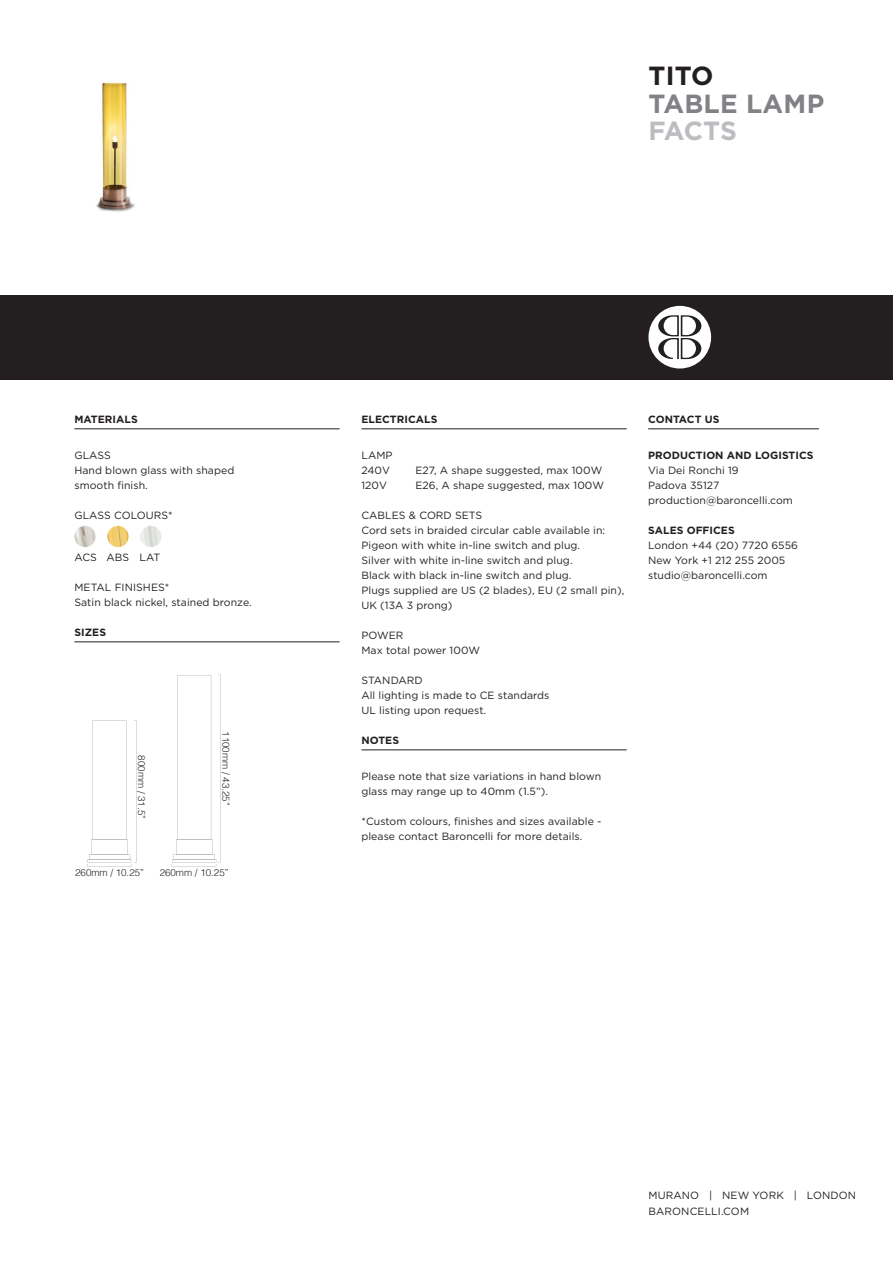
<style>
.page{position:relative;width:893px;height:1263px;background:#fff}
.page>*{position:absolute;margin:0;border:0;box-sizing:border-box;transform-origin:0 0}
.t1{font:700 26.25px "Gotham";letter-spacing:.01em;color:#808285}
.t2{font:700 26.25px "Gotham";letter-spacing:-.02em;color:#bcbdc0}
.t3{font:700 26.25px "Gotham";color:#231f20}
.t4{font:10.5px/15px "Gotham";letter-spacing:.005em;color:#231f20}
.t5{font:700 10.5px "Gotham";letter-spacing:.005em;color:#231f20}
.t6{font:300 9.75px "Helvetica LT";color:#231f20}
</style>
<div class="page">
<div style="left:0;top:295px;width:893px;height:84px;background:#231f20"></div>
<svg style="left:648px;top:306px;width:63px;height:62px"></svg>
<hr style="left:74px;top:429px;width:266px;height:1px;background:#231f20">
<hr style="left:74px;top:642px;width:266px;height:1px;background:#231f20">
<hr style="left:361px;top:429px;width:266px;height:1px;background:#231f20">
<hr style="left:361px;top:750px;width:266px;height:1px;background:#231f20">
<svg style="left:172px;top:675px;width:49px;height:191px"></svg>
<hr style="left:172px;top:859px;width:44px;height:3px;background:#231f20">
<svg style="left:87px;top:720px;width:49px;height:146px"></svg>
<hr style="left:87px;top:859px;width:44px;height:3px;background:#231f20">
<img style="left:140px;top:526px;width:22px;height:21px;border-radius:11px">
<img style="left:107px;top:526px;width:22px;height:21px;border-radius:11px">
<img style="left:74px;top:526px;width:22px;height:21px;border-radius:11px">
<img style="left:96px;top:82px;width:39px;height:130px">
<hr style="left:648px;top:429px;width:171px;height:1px;background:#231f20">
<p class="t5" style="left:74px;top:413px;width:65px">MATERIALS</p>
<p class="t4" style="left:74px;top:448px;width:161px">GLASS<br>Hand blown glass with shaped smooth finish.</p>
<p class="t4" style="left:74px;top:508px;width:100px">GLASS COLOURS*</p>
<p class="t4" style="left:74px;top:550px;width:87px">ACS ABS LAT</p>
<p class="t4" style="left:74px;top:580px;width:179px">METAL FINISHES*<br>Satin black nickel, stained bronze.</p>
<p class="t5" style="left:74px;top:626px;width:33px">SIZES</p>
<p class="t6" style="left:148px;top:755px;width:65px;rotate:90deg">800mm / 31.5”</p>
<p class="t6" style="left:232px;top:731px;width:76px;rotate:90deg">1100mm / 43.25”</p>
<p class="t6" style="left:75px;top:866px;width:70px">260mm / 10.25”</p>
<p class="t6" style="left:160px;top:866px;width:70px">260mm / 10.25”</p>
<h1 class="t3" style="left:648px;top:60px;width:67px">TITO</h1>
<h1 class="t1" style="left:648px;top:87px;width:177px">TABLE LAMP</h1>
<h1 class="t2" style="left:648px;top:115px;width:90px">FACTS</h1>
<p class="t5" style="left:361px;top:413px;width:78px">ELECTRICALS</p>
<p class="t4" style="left:361px;top:448px;width:33px">LAMP<br>240V</p>
<p class="t4" style="left:415px;top:463px;width:188px">E27, A shape suggested, max 100W</p>
<p class="t4" style="left:361px;top:478px;width:27px">120V</p>
<p class="t4" style="left:415px;top:478px;width:190px">E26, A shape suggested, max 100W</p>
<p class="t4" style="left:361px;top:508px;width:264px">CABLES &amp; CORD SETS<br>Cord sets in braided circular cable available in:<br>Pigeon with white in-line switch and plug.<br>Silver with white in-line switch and plug.<br>Black with black in-line switch and plug.<br>Plugs supplied are US (2 blades), EU (2 small pin), UK (13A 3 prong)</p>
<p class="t4" style="left:361px;top:628px;width:120px">POWER<br>Max total power 100W</p>
<p class="t4" style="left:361px;top:673px;width:190px">STANDARD<br>All lighting is made to CE standards<br>UL listing upon request.</p>
<p class="t5" style="left:361px;top:734px;width:39px">NOTES</p>
<p class="t4" style="left:361px;top:769px;width:241px">Please note that size variations in hand blown glass may range up to 40mm (1.5”).</p>
<p class="t4" style="left:361px;top:814px;width:241px">*Custom colours, finishes and sizes available - please contact Baroncelli for more details.</p>
<p class="t5" style="left:648px;top:413px;width:73px">CONTACT US</p>
<p class="t5" style="left:648px;top:449px;width:167px">PRODUCTION AND LOGISTICS</p>
<p class="t4" style="left:648px;top:463px;width:146px">Via Dei Ronchi 19<br>Padova 35127 production@baroncelli.com</p>
<p class="t5" style="left:648px;top:524px;width:88px">SALES OFFICES</p>
<p class="t4" style="left:648px;top:538px;width:151px">London +44 (20) 7720 6556<br>New York +1 212 255 2005 studio@baroncelli.com</p>
<p class="t4" style="left:648px;top:1186px;width:209px;line-height:16.5px">MURANO | NEW YORK | LONDON<br>BARONCELLI.COM</p>
</div>
